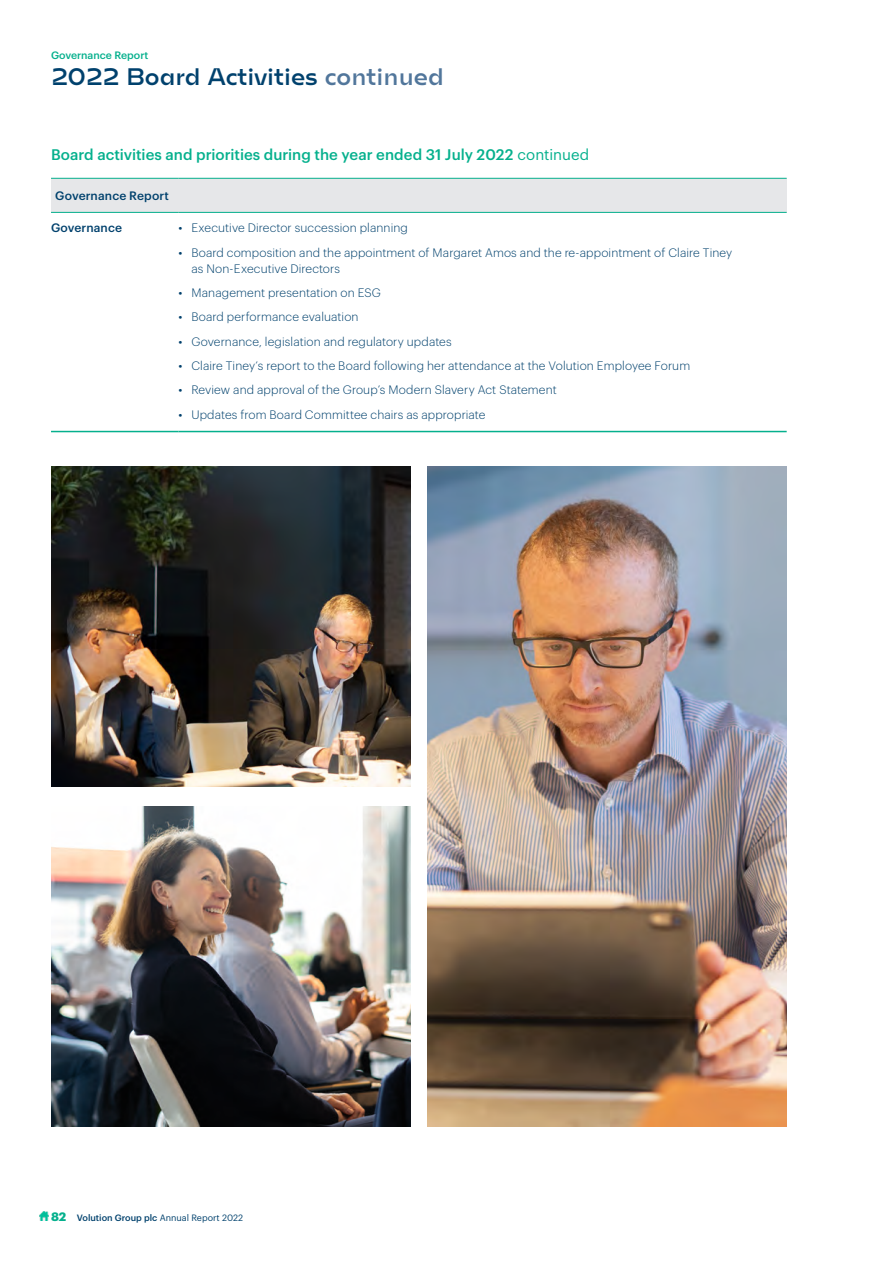
<style>
.page{position:relative;width:893px;height:1263px;background:#fff}
.page>*{position:absolute;margin:0;border:0;box-sizing:border-box;transform-origin:0 0}
.Page_Title{font:300 24px "Mohol";color:#00416d}
.Subhead_1{font:500 15px "Graphik";color:#05b08d}
.t1{font:300 12px/15.8px "Graphik";letter-spacing:.01em;color:#00416d}
.Figs_LFT{font:500 12px "Graphik";letter-spacing:.015em;color:#00416d}
.t2{font:500 10.5px "Graphik";color:#05b08d}
.t3{font:500 9px "Graphik";color:#00416d}
.s1{color:#51769b}
.s2{font-weight:400}
.s3{font-weight:700;font-size:12px;color:#05b08d}
</style>
<div class="page">
<svg style="left:39px;top:1212px;width:9px;height:9px"></svg>
<div style="left:51px;top:178px;width:736px;height:34px;background:#e6e7e9"></div>
<hr style="left:51px;top:212px;width:128px;height:1px;background:#05b08d">
<hr style="left:179px;top:212px;width:608px;height:1px;background:#05b08d">
<hr style="left:51px;top:431px;width:128px;height:1px;background:#05b08d">
<hr style="left:179px;top:431px;width:608px;height:1px;background:#05b08d">
<hr style="left:51px;top:178px;width:128px;height:1px;background:#05b08d">
<hr style="left:179px;top:178px;width:608px;height:1px;background:#05b08d">
<img style="left:51px;top:466px;width:359px;height:321px">
<img style="left:51px;top:806px;width:359px;height:321px">
<img style="left:427px;top:466px;width:360px;height:661px">
<p class="t2" style="left:51px;top:47px;width:99px">Governance Report</p>
<p class="Page_Title" style="left:51px;top:62px;width:394px">2022 Board Activities <span class="s1">continued</span></p>
<p class="Subhead_1" style="left:51px;top:143px;width:540px">Board activities and priorities during the year ended 31 July 2022 <span class="s2">continued</span></p>
<p class="Figs_LFT" style="left:55px;top:186px;width:115px">Governance Report</p>
<p class="Figs_LFT" style="left:51px;top:219px;width:73px">Governance</p>
<p class="t1" style="left:179px;top:219px;width:231px"><span class="s2">•</span> Executive Director succession planning</p>
<p class="t1" style="left:191px;top:244px;width:542px;text-indent:-13px"><span class="s2">•</span> Board composition and the appointment of Margaret Amos and the re-appointment of Claire Tiney as Non‑Executive Directors</p>
<p class="t1" style="left:179px;top:284px;width:204px"><span class="s2">•</span> Management presentation on ESG</p>
<p class="t1" style="left:179px;top:308px;width:182px"><span class="s2">•</span> Board performance evaluation</p>
<p class="t1" style="left:179px;top:332px;width:275px"><span class="s2">•</span> Governance, legislation and regulatory updates</p>
<p class="t1" style="left:179px;top:357px;width:513px"><span class="s2">•</span> Claire Tiney’s report to the Board following her attendance at the Volution Employee Forum</p>
<p class="t1" style="left:179px;top:381px;width:380px"><span class="s2">•</span> Review and approval of the Group’s Modern Slavery Act Statement</p>
<p class="t1" style="left:179px;top:406px;width:308px"><span class="s2">•</span> Updates from Board Committee chairs as appropriate</p>
<p class="t3" style="left:51px;top:1210px;width:194px"><span class="s3">82</span> Volution Group plc <span class="s2">Annual Report 2022</span></p>
</div>
